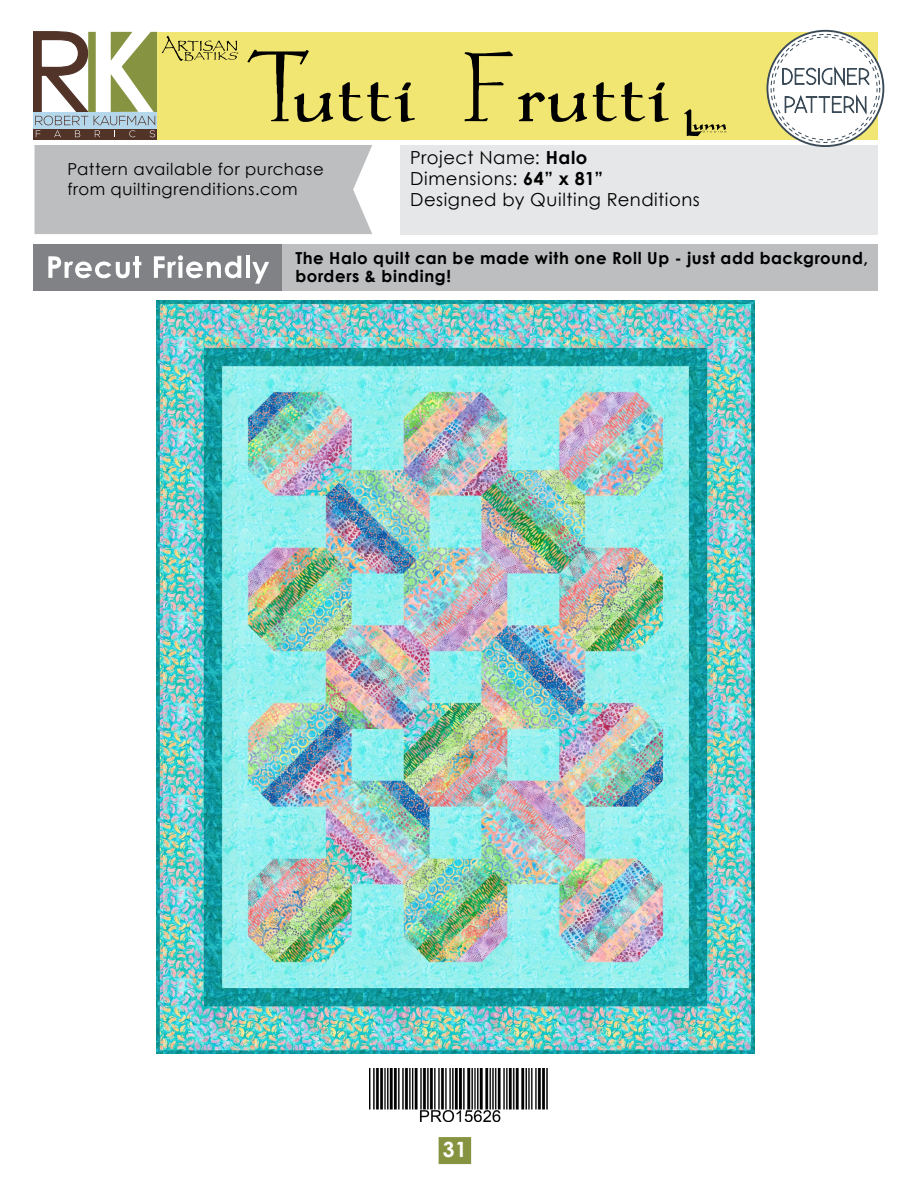
<style>
.page{position:relative;width:918px;height:1188px;background:#fff}
.page>*{position:absolute;margin:0;border:0;box-sizing:border-box;transform-origin:0 0}
.t1{font:700 21px "Century Gothic";color:#fff}
.t2{font:18px/21px "Century Gothic";letter-spacing:.03em;color:#000}
.t3{font:700 16.5px/18px "Century Gothic";letter-spacing:.035em;color:#000}
.t4{font:16.5px/19.8px "Century Gothic";letter-spacing:.035em;color:#000}
.s1{font-weight:700}
</style>
<div class="page">
<div style="left:439px;top:1137px;width:32px;height:27px;background:#869441"></div>
<img style="left:369px;top:1068px;width:179px;height:54px">
<img style="left:157px;top:300px;width:598px;height:754px">
<div style="left:35px;top:145px;width:337px;height:89px;background:#bcbec0"></div>
<div style="left:400px;top:145px;width:478px;height:89px;background:#e6e7e8"></div>
<div style="left:34px;top:245px;width:844px;height:46px;background:#bcbec0"></div>
<div style="left:34px;top:245px;width:248px;height:46px;background:#808285"></div>
<svg style="left:48px;top:256px;width:93px;height:22px"></svg>
<svg style="left:154px;top:255px;width:87px;height:23px"></svg>
<hr style="left:246px;top:256px;width:4px;height:22px;background:#fff">
<svg style="left:252px;top:262px;width:17px;height:22px"></svg>
<div style="left:153px;top:32px;width:725px;height:107px;background:#f1e671"></div>
<svg style="left:767px;top:31px;width:116px;height:115px"></svg>
<div style="left:767px;top:30px;width:117px;height:117px;border:2px solid #3a4a57;border-radius:50%"></div>
<svg style="left:771px;top:34px;width:109px;height:108px"></svg>
<div style="left:774px;top:37px;width:103px;height:103px;background:#fff;border-radius:50%"></div>
<svg style="left:782px;top:66px;width:88px;height:43px"></svg>
<svg style="left:34px;top:32px;width:299px;height:107px"></svg>
<svg style="left:339px;top:82px;width:76px;height:40px"></svg>
<svg style="left:465px;top:51px;width:122px;height:71px"></svg>
<svg style="left:593px;top:82px;width:76px;height:40px"></svg>
<svg style="left:686px;top:111px;width:188px;height:23px"></svg>
<p class="t4" style="left:67px;top:159px;width:258px">Pattern available for purchase from quiltingrenditions.com</p>
<p class="t2" style="left:410px;top:147px;width:291px">Project Name: <span class="s1">Halo<br></span>Dimensions: <span class="s1">64” x 81”<br></span>Designed by Quilting Renditions</p>
<p class="t3" style="left:295px;top:249px;width:574px">The Halo quilt can be made with one Roll Up - just add background, borders &amp; binding!</p>
<p class="t1" style="left:443px;top:1134px;width:25px">31</p>
</div>
